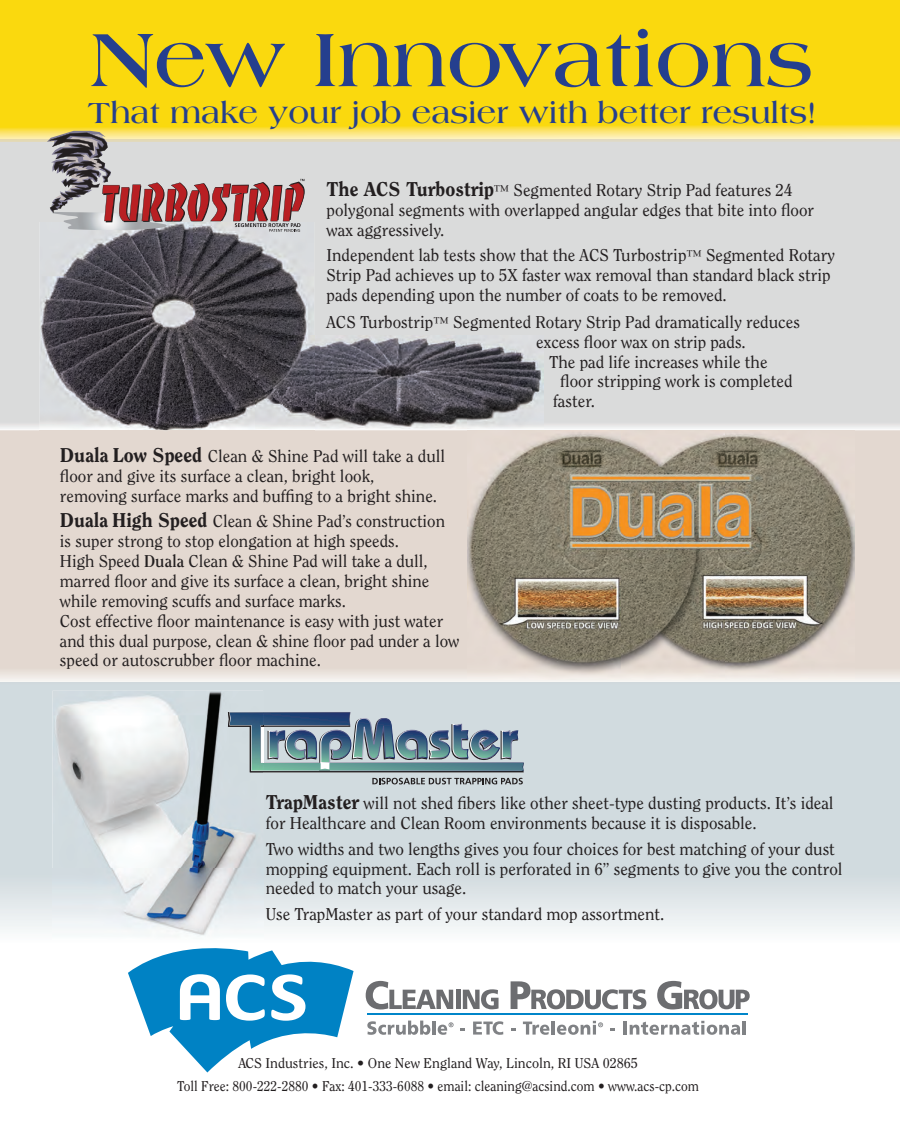
<style>
.page{position:relative;width:900px;height:1125px;background:#fff}
.page>*{position:absolute;margin:0;border:0;box-sizing:border-box;transform-origin:0 0}
.t1{font:700 80.88px "Americana";color:#253f8e;scale:1.04 1}
.t2{font:700 31.12px "Americana";color:#253f8e}
.t3{font:17px/19.9px "Clearface";color:#231f20}
.t4{font:14.12px/22.8px "Clearface";color:#231f20;text-align:center}
.s1{font-weight:800;font-size:19.88px}
.s2{font-size:15.5px}
.s3{font-weight:700}
</style>
<div class="page">
<div style="left:0;top:141px;width:900px;height:288px;background:#dadbdb"></div>
<img style="left:314px;top:336px;width:230px;height:93px">
<div style="left:0;top:430px;width:900px;height:252px;background:#e3d8d0"></div>
<svg style="left:0;top:685px;width:900px;height:245px;background:#d5dee1"></svg>
<img style="left:40px;top:222px;width:274px;height:213px">
<svg style="left:0;top:0;width:900px;height:139px;background:#fad915"></svg>
<img style="left:468px;top:430px;width:386px;height:250px">
<svg style="left:47px;top:131px;width:258px;height:101px;background:#bda39e"></svg>
<img style="left:52px;top:691px;width:211px;height:246px">
<svg style="left:228px;top:712px;width:296px;height:72px;background:#8ba1ac"></svg>
<img style="left:229px;top:712px;width:34px;height:59px">
<svg style="left:128px;top:948px;width:226px;height:125px"></svg>
<svg style="left:366px;top:981px;width:87px;height:28px"></svg>
<hr style="left:456px;top:990px;width:4px;height:19px;background:#6c6d70">
<svg style="left:463px;top:989px;width:36px;height:20px"></svg>
<svg style="left:511px;top:981px;width:135px;height:28px"></svg>
<svg style="left:657px;top:981px;width:93px;height:28px"></svg>
<hr style="left:367px;top:1013px;width:381px;height:2px;background:#0085c9">
<svg style="left:367px;top:1021px;width:63px;height:14px"></svg>
<hr style="left:432px;top:1021px;width:3px;height:14px;background:#808285">
<svg style="left:438px;top:1022px;width:16px;height:13px"></svg>
<svg style="left:461px;top:1028px;width:4px;height:3px"></svg>
<svg style="left:473px;top:1021px;width:30px;height:14px"></svg>
<svg style="left:511px;top:1028px;width:5px;height:3px"></svg>
<svg style="left:523px;top:1022px;width:26px;height:13px"></svg>
<hr style="left:552px;top:1021px;width:3px;height:14px;background:#808285">
<svg style="left:557px;top:1021px;width:46px;height:14px"></svg>
<svg style="left:610px;top:1028px;width:5px;height:3px"></svg>
<svg style="left:624px;top:1021px;width:116px;height:14px"></svg>
<hr style="left:743px;top:1021px;width:3px;height:14px;background:#808285">
<h1 class="t1" style="left:90px;top:27px;width:697px">New Innovations</h1>
<h2 class="t2" style="left:88px;top:100px;width:730px">That make your job easier with better results!</h2>
<p class="t3" style="left:327px;top:181px;width:489px"><span class="s1">The ACS Turbostrip</span><span class="s2">™</span> Segmented Rotary Strip Pad features 24 polygonal segments with overlapped angular edges that bite into floor wax aggressively.</p>
<p class="t3" style="left:327px;top:246px;width:510px">Independent lab tests show that the ACS Turbostrip<span class="s2">™</span> Segmented Rotary<br>Strip Pad achieves up to 5X faster wax removal than standard black strip pads depending upon the number of coats to be removed.</p>
<p class="t3" style="left:327px;top:313px;width:475px">ACS Turbostrip<span class="s2">™</span> Segmented Rotary Strip Pad dramatically reduces</p>
<p class="t3" style="left:536px;top:333px;width:211px">excess floor wax on strip pads.</p>
<p class="t3" style="left:549px;top:353px;width:220px">The pad life increases while the</p>
<p class="t3" style="left:560px;top:373px;width:234px">floor stripping work is completed</p>
<p class="t3" style="left:553px;top:392px;width:43px">faster.</p>
<p class="t3" style="left:60px;top:447px;width:387px"><span class="s1">Duala Low Speed</span> Clean &amp; Shine Pad will take a dull floor and give its surface a clean, bright look, removing surface marks and buffing to a bright shine.</p>
<p class="t3" style="left:60px;top:512px;width:401px"><span class="s1">Duala High Speed</span> Clean &amp; Shine Pad’s construction is super strong to stop elongation at high speeds.<br>High Speed <span class="s3">Duala</span> Clean &amp; Shine Pad will take a dull, marred floor and give its surface a clean, bright shine while removing scuffs and surface marks.<br>Cost effective floor maintenance is easy with just water and this dual purpose, clean &amp; shine floor pad under a low speed or autoscrubber floor machine.</p>
<p class="t3" style="left:266px;top:794px;width:569px"><span class="s1">TrapMaster</span> will not shed fibers like other sheet-type dusting products. It’s ideal for Healthcare and Clean Room environments because it is disposable.</p>
<p class="t3" style="left:266px;top:840px;width:578px">Two widths and two lengths gives you four choices for best matching of your dust mopping equipment. Each roll is perforated in 6” segments to give you the control needed to match your usage.</p>
<p class="t3" style="left:266px;top:905px;width:400px">Use TrapMaster as part of your standard mop assortment.</p>
<p class="t4" style="left:177px;top:1053px;width:523px">ACS Industries, Inc. • One New England Way, Lincoln, RI USA 02865<br>Toll Free: 800-222-2880 • Fax: 401-333-6088 • email: cleaning@acsind.com • www.acs-cp.com</p>
</div>
